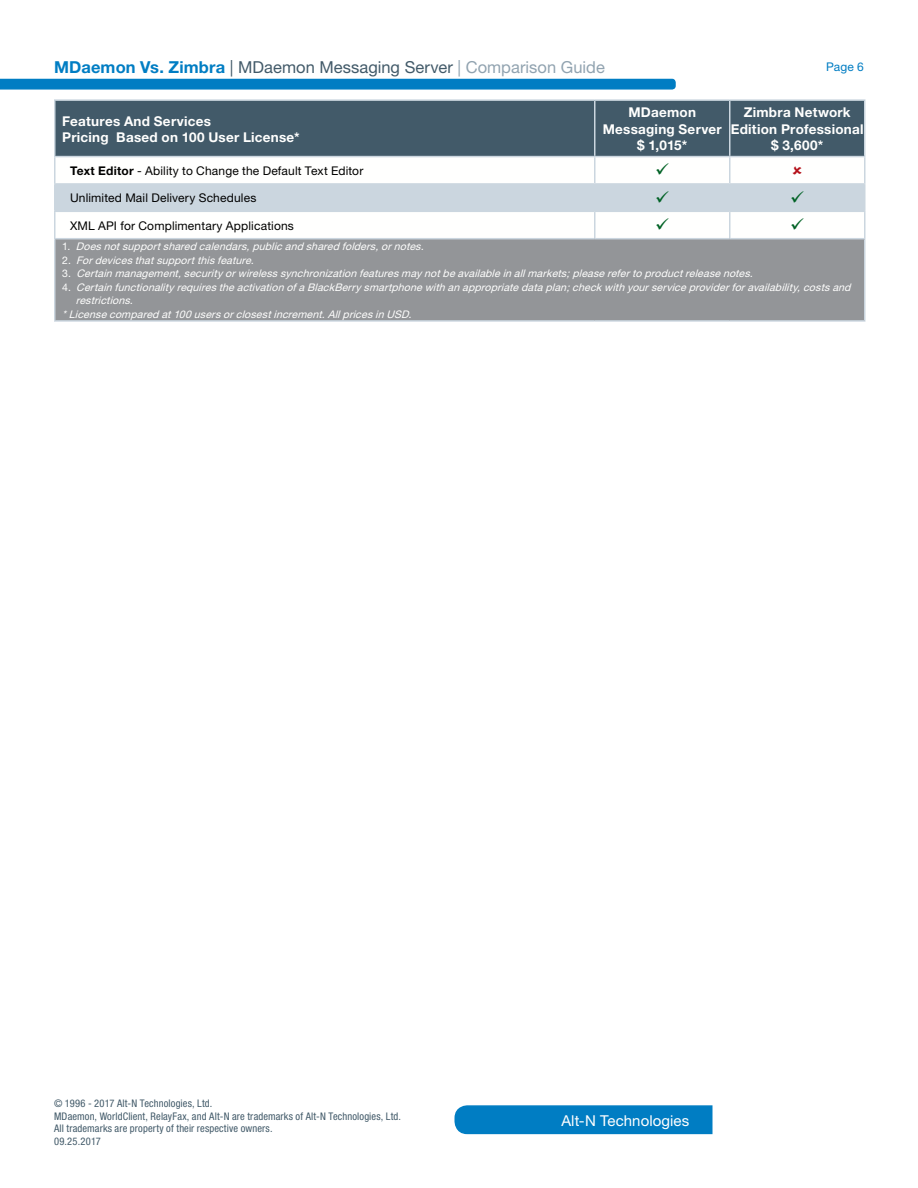
<style>
.page{position:relative;width:918px;height:1188px;background:#fff}
.page>*{position:absolute;margin:0;border:0;box-sizing:border-box;transform-origin:0 0}
.AltN_-_Page_Title{font:16.5px "Helvetica Neue";color:#425a69}
.t1{font:15px "Helvetica Neue";letter-spacing:.005em;color:#fff}
.AltN_-_Table_Body__C{font:700 13.5px/16.2px "Helvetica Neue";letter-spacing:.02em;color:#fffffe;text-align:center}
.AltN_-_Table_Body{font:700 13.5px "Helvetica Neue";letter-spacing:.02em;color:#fffffe}
.AltN_-_Table_Body-2{font:12px "Helvetica Neue";letter-spacing:.01em;color:#000}
.AltN_-_Page_Number{font:12px "Helvetica Neue";color:#007dc3}
.AltN_-_Table_Body-3{font:italic 10.5px/13.5px "Helvetica Neue";color:#fffffe}
.t2{font:condensed 10.5px "Helvetica Neue";letter-spacing:.015em;color:#425a69}
.s1{font-weight:700;color:#007dc3}
.s2{color:#91a3b0}
.s3{font-weight:700}
.s4{font-style:normal}
</style>
<div class="page">
<svg style="left:0;top:78px;width:676px;height:12px;background:#198ac8"></svg>
<svg style="left:454px;top:1105px;width:259px;height:30px;background:#0d83c5"></svg>
<div style="left:56px;top:101px;width:808px;height:55px;background:#425a69"></div>
<div style="left:55px;top:239px;width:810px;height:82px;background:#939598"></div>
<hr style="left:54px;top:99px;width:541px;height:2px;background:#cbd6df">
<hr style="left:54px;top:101px;width:2px;height:55px;background:#cbd6df">
<hr style="left:595px;top:99px;width:135px;height:2px;background:#cbd6df">
<hr style="left:594px;top:101px;width:2px;height:55px;background:#cbd6df">
<hr style="left:730px;top:99px;width:136px;height:2px;background:#cbd6df">
<hr style="left:729px;top:101px;width:1px;height:55px;background:#cbd6df">
<hr style="left:864px;top:101px;width:2px;height:55px;background:#cbd6df">
<hr style="left:54px;top:156px;width:541px;height:1px;background:#cbd6df">
<hr style="left:54px;top:157px;width:2px;height:26px;background:#cbd6df">
<hr style="left:595px;top:156px;width:135px;height:1px;background:#cbd6df">
<hr style="left:730px;top:156px;width:136px;height:1px;background:#cbd6df">
<hr style="left:864px;top:157px;width:2px;height:26px;background:#cbd6df">
<hr style="left:54px;top:183px;width:541px;height:2px;background:#cbd6df">
<hr style="left:54px;top:185px;width:2px;height:26px;background:#cbd6df">
<hr style="left:730px;top:183px;width:136px;height:2px;background:#cbd6df">
<hr style="left:864px;top:185px;width:2px;height:26px;background:#cbd6df">
<hr style="left:54px;top:211px;width:541px;height:1px;background:#cbd6df">
<hr style="left:54px;top:212px;width:2px;height:26px;background:#cbd6df">
<hr style="left:730px;top:211px;width:136px;height:1px;background:#cbd6df">
<hr style="left:864px;top:212px;width:2px;height:26px;background:#cbd6df">
<hr style="left:54px;top:238px;width:541px;height:1px;background:#cbd6df">
<hr style="left:54px;top:239px;width:2px;height:81px;background:#cbd6df">
<hr style="left:595px;top:238px;width:135px;height:1px;background:#cbd6df">
<hr style="left:730px;top:238px;width:136px;height:1px;background:#cbd6df">
<hr style="left:864px;top:239px;width:2px;height:81px;background:#cbd6df">
<hr style="left:54px;top:320px;width:541px;height:2px;background:#cbd6df">
<hr style="left:595px;top:320px;width:135px;height:2px;background:#cbd6df">
<hr style="left:730px;top:320px;width:136px;height:2px;background:#cbd6df">
<svg style="left:55px;top:157px;width:809px;height:81px"></svg>
<p class="AltN_-_Page_Title" style="left:54px;top:58px;width:552px"><span class="s1">MDaemon Vs. Zimbra</span> | MDaemon Messaging Server <span class="s2">| Comparison Guide</span></p>
<p class="AltN_-_Page_Number" style="left:826px;top:60px;width:39px">Page 6</p>
<p class="AltN_-_Table_Body" style="left:62px;top:112px;width:150px">Features And Services</p>
<p class="AltN_-_Table_Body" style="left:62px;top:129px;width:239px">Pricing Based on 100 User License*</p>
<p class="AltN_-_Table_Body__C" style="left:603px;top:104px;width:121px">MDaemon<br>Messaging Server</p>
<p class="AltN_-_Table_Body__C" style="left:637px;top:137px;width:52px">$ 1,015*</p>
<p class="AltN_-_Table_Body__C" style="left:731px;top:104px;width:134px">Zimbra Network<br>Edition Professional</p>
<p class="AltN_-_Table_Body__C" style="left:771px;top:137px;width:54px">$ 3,600*</p>
<p class="AltN_-_Table_Body-2" style="left:70px;top:164px;width:295px"><span class="s3">Text Editor</span> - Ability to Change the Default Text Editor</p>
<p class="AltN_-_Table_Body-2" style="left:70px;top:191px;width:188px">Unlimited Mail Delivery Schedules</p>
<p class="AltN_-_Table_Body-2" style="left:70px;top:218px;width:225px">XML API for Complimentary Applications</p>
<p class="AltN_-_Table_Body-3" style="left:62px;top:240px;width:366px"><span class="s4">1 .</span> Doesnotsupportshared calendars,publicand shared folders,ornotes.</p>
<p class="AltN_-_Table_Body-3" style="left:62px;top:253px;width:196px"><span class="s4">2 .</span> Fordevicesthatsupportthisfeature.</p>
<p class="AltN_-_Table_Body-3" style="left:62px;top:267px;width:695px"><span class="s4">3 .</span> Certainmanagement,securityorwirelesssynchronizationfeaturesmaynotbeavailableinallmarkets;pleaserefertoproductreleasenotes.</p>
<p class="AltN_-_Table_Body-3" style="left:76px;top:280px;width:779px;text-indent:-14px"><span class="s4">4 .</span> CertainfunctionalityrequirestheactivationofaBlackBerrysmartphonewithanappropriatedataplan;checkwithyourserviceproviderforavailability,costsand restrictions.</p>
<p class="AltN_-_Table_Body-3" style="left:62px;top:307px;width:354px">*Licensecompared at100usersorclosestincrement.AllpricesinUSD.</p>
<p class="t2" style="left:54px;top:1097px;width:160px">© 1996 - 2017 Alt-N Technologies, Ltd.</p>
<p class="t2" style="left:54px;top:1110px;width:349px">MDaemon, WorldClient, RelayFax, and Alt-N are trademarks of Alt-N Technologies, Ltd.</p>
<p class="t2" style="left:54px;top:1123px;width:220px">All trademarks are property of their respective owners.</p>
<p class="t2" style="left:54px;top:1135px;width:48px">09.25.2017</p>
<p class="t1" style="left:561px;top:1111px;width:129px">Alt-N Technologies</p>
</div>
